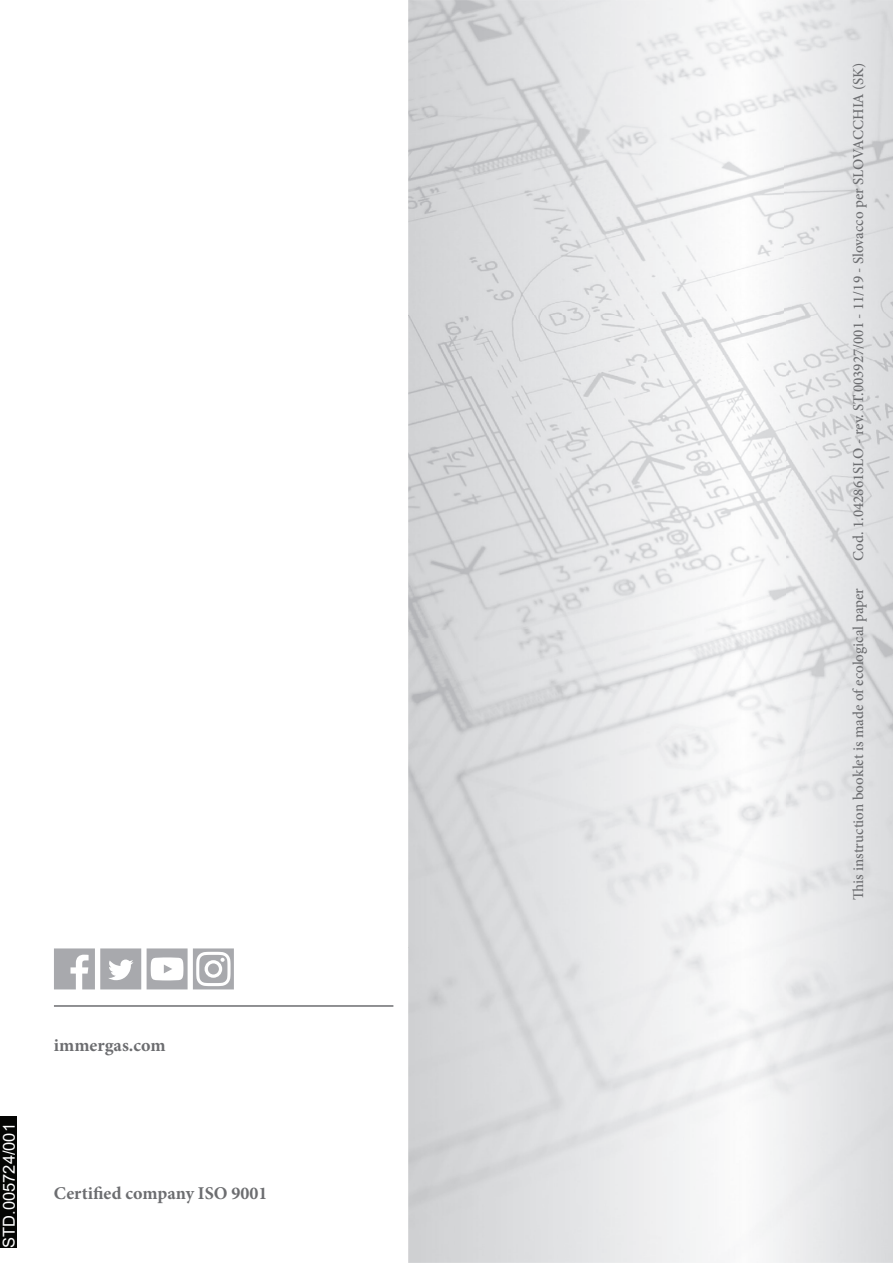
<style>
.page{position:relative;width:893px;height:1263px;background:#fff}
.page>*{position:absolute;margin:0;border:0;box-sizing:border-box;transform-origin:0 0}
.t1{font:700 18px "Minion Pro";color:#6c6d70}
.t2{font:16.5px "Arial";color:#fff}
.t3{font:500 15px "Minion Pro";color:#6c6d70}
</style>
<div class="page">
<img style="left:408px;top:0;width:485px;height:1263px">
<hr style="left:54px;top:1005px;width:339px;height:2px;background:#6c6d70">
<svg style="left:147px;top:948px;width:87px;height:41px"></svg>
<div style="left:208px;top:963px;width:11px;height:11px;background:#a8a9ad;border-radius:50%"></div>
<svg style="left:54px;top:948px;width:87px;height:41px"></svg>
<div style="left:0;top:1116px;width:16px;height:132px;background:#040503"></div>
<p class="t2" style="left:0;top:1248px;width:126px;rotate:-90deg">STD.005724/001</p>
<p class="t1" style="left:54px;top:1038px;width:113px">immergas.com</p>
<p class="t1" style="left:54px;top:1186px;width:215px">Certified company ISO 9001</p>
<p class="t3" style="left:852px;top:561px;width:500px;rotate:-90deg">Cod. 1.042861SLO - rev. ST.003927/001 - 11/19 - Slovacco per SLOVACCHIA (SK)</p>
<p class="t3" style="left:852px;top:900px;width:314px;rotate:-90deg">This instruction booklet is made of ecological paper</p>
</div>
